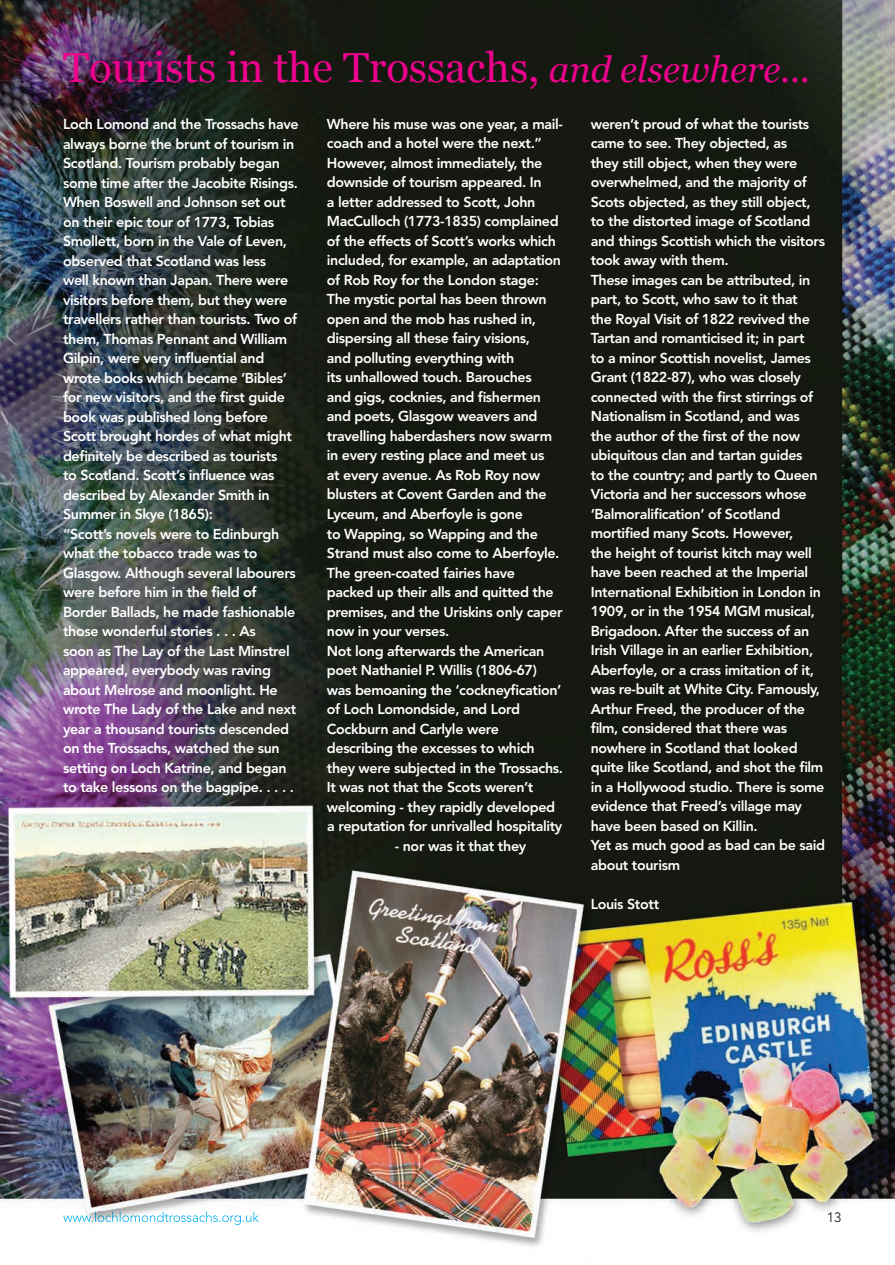
<style>
.page{position:relative;width:895px;height:1265px;background:#fff}
.page>*{position:absolute;margin:0;border:0;box-sizing:border-box;transform-origin:0 0}
.t1{font:42px "Georgia";color:#ed028c}
.t2{font:800 14.25px/19.5px "Avenir";letter-spacing:-.025em;color:#fff}
.t3{font:13.5px "Avenir";color:#231f20}
.s1{font-style:italic;font-size:36px}
</style>
<div class="page">
<img style="left:0;top:0;width:894px;height:1248px">
<img style="left:63px;top:1211px;width:196px;height:14px">
<h1 class="t1" style="left:63px;top:44px;width:748px">Tourists in the Trossachs, <span class="s1">and elsewhere...</span></h1>
<p class="t2" style="left:63px;top:114px;width:237px">Loch Lomond and the Trossachs have always borne the brunt of tourism in Scotland. Tourism probably began some time after the Jacobite Risings.<br>When Boswell and Johnson set out on their epic tour of 1773, Tobias Smollett, born in the Vale of Leven, observed that Scotland was less<br>well known than Japan. There were visitors before them, but they were travellers rather than tourists. Two of them, Thomas Pennant and William Gilpin, were very influential and wrote books which became ‘Bibles’ for new visitors, and the first guide book was published long before Scott brought hordes of what might definitely be described as tourists<br>to Scotland. Scott’s influence was described by Alexander Smith in Summer in Skye (1865):<br>“Scott’s novels were to Edinburgh what the tobacco trade was to Glasgow. Although several labourers were before him in the field of Border Ballads, he made fashionable those wonderful stories . . . As<br>soon as The Lay of the Last Minstrel appeared, everybody was raving about Melrose and moonlight. He wrote The Lady of the Lake and next year a thousand tourists descended on the Trossachs, watched the sun setting on Loch Katrine, and began to take lessons on the bagpipe. . . . .</p>
<p class="t2" style="left:327px;top:114px;width:238px">Where his muse was one year, a mail&shy;coach and a hotel were the next.” However, almost immediately, the downside of tourism appeared. In<br>a letter addressed to Scott, John MacCulloch (1773-1835) complained of the effects of Scott’s works which included, for example, an adaptation of Rob Roy for the London stage:<br>The mystic portal has been thrown open and the mob has rushed in, dispersing all these fairy visions,<br>and polluting everything with<br>its unhallowed touch. Barouches<br>and gigs, cocknies, and fishermen and poets, Glasgow weavers and travelling haberdashers now swarm in every resting place and meet us<br>at every avenue. As Rob Roy now blusters at Covent Garden and the Lyceum, and Aberfoyle is gone<br>to Wapping, so Wapping and the Strand must also come to Aberfoyle.<br>The green-coated fairies have packed up their alls and quitted the premises, and the Uriskins only caper now in your verses.<br>Not long afterwards the American poet Nathaniel P. Willis (1806-67) was bemoaning the ‘cockneyfication’ of Loch Lomondside, and Lord Cockburn and Carlyle were describing the excesses to which they were subjected in the Trossachs.<br>It was not that the Scots weren’t welcoming - they rapidly developed a reputation for unrivalled hospitality</p>
<p class="t2" style="left:394px;top:835px;width:133px">- nor was it that they</p>
<p class="t2" style="left:590px;top:114px;width:236px">weren’t proud of what the tourists came to see. They objected, as<br>they still object, when they were overwhelmed, and the majority of Scots objected, as they still object, to the distorted image of Scotland and things Scottish which the visitors took away with them.<br>These images can be attributed, in part, to Scott, who saw to it that<br>the Royal Visit of 1822 revived the Tartan and romanticised it; in part<br>to a minor Scottish novelist, James Grant (1822-87), who was closely connected with the first stirrings of Nationalism in Scotland, and was<br>the author of the first of the now ubiquitous clan and tartan guides<br>to the country; and partly to Queen Victoria and her successors whose ‘Balmoralification’ of Scotland mortified many Scots. However,<br>the height of tourist kitch may well have been reached at the Imperial International Exhibition in London in 1909, or in the 1954 MGM musical, Brigadoon. After the success of an Irish Village in an earlier Exhibition, Aberfoyle, or a crass imitation of it, was re-built at White City. Famously, Arthur Freed, the producer of the film, considered that there was nowhere in Scotland that looked quite like Scotland, and shot the film in a Hollywood studio. There is some evidence that Freed’s village may have been based on Killin.<br>Yet as much good as bad can be said about tourism</p>
<p class="t2" style="left:590px;top:894px;width:70px">Louis Stott</p>
<p class="t3" style="left:826px;top:1209px;width:17px">13</p>
</div>
